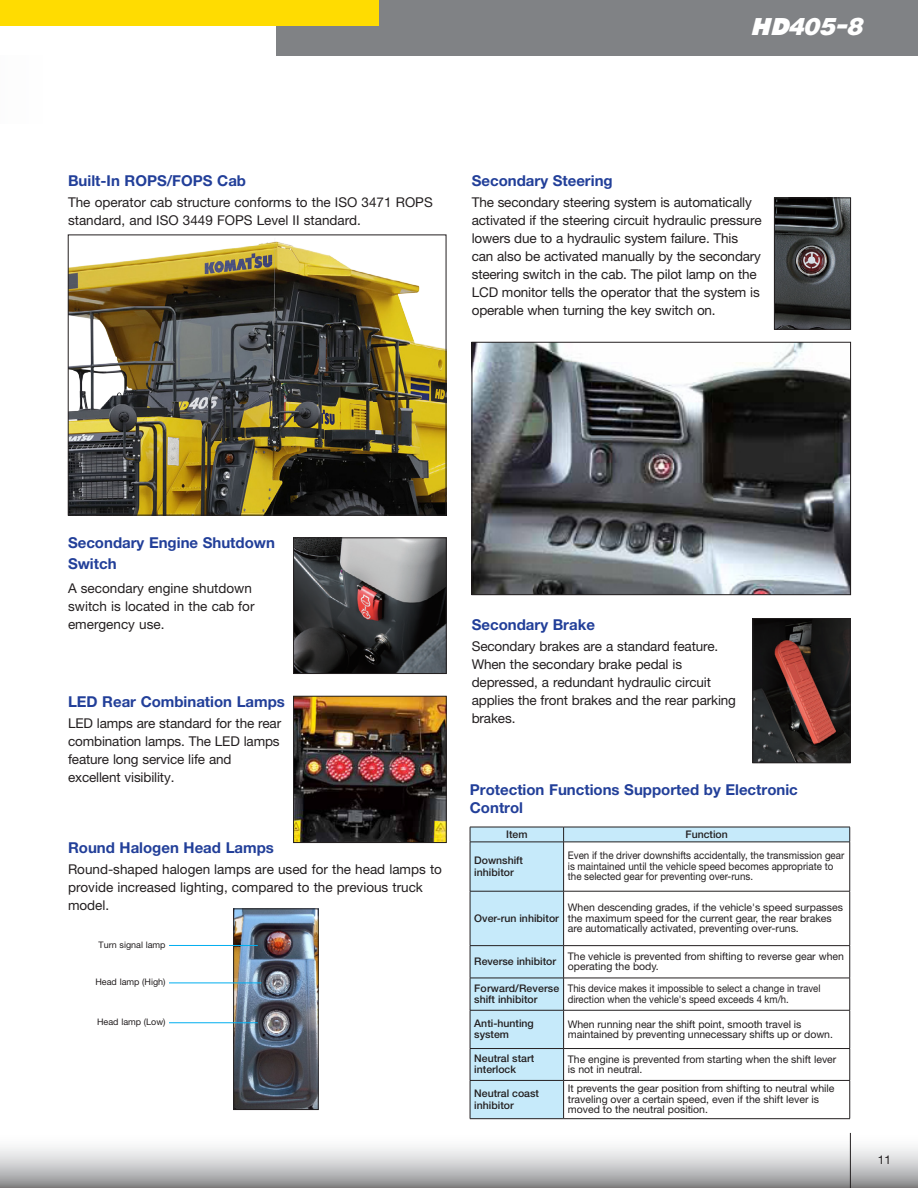
<style>
.page{position:relative;width:918px;height:1188px;background:#fff}
.page>*{position:absolute;margin:0;border:0;box-sizing:border-box;transform-origin:0 0}
.t1{font:italic 22.5px "Komatsu VI";letter-spacing:-.03em;color:#fff}
.t2{font:700 15px/21px "Helvetica Neue LT Pro";color:#223f99}
.t3{font:13.5px/18px "Helvetica Neue LT Pro";letter-spacing:-.01em;color:#231f20}
.t4{font:12px "Helvetica Neue LT Pro";color:#231f20}
.t5{font:10.5px/10.5px "Helvetica Neue";color:#231f20}
.t6{font:500 10.5px/11.2px "Helvetica Neue";color:#231f20}
.t7{font:10.5px/10.5px "Helvetica Neue";color:#231f20;scale:.93 1}
.t8{font:10.5px/10.5px "Helvetica Neue";color:#231f20;scale:.91 1}
.t9{font:9px "Helvetica Neue LT Pro";color:#231f20}
</style>
<div class="page">
<div style="left:276px;top:0;width:642px;height:55px;background:#808285"></div>
<div style="left:0;top:0;width:378px;height:25px;background:#ffdc01"></div>
<img style="left:295px;top:540px;width:149px;height:132px">
<div style="left:293px;top:538px;width:153px;height:136px;border:1px solid #231f20"></div>
<img style="left:474px;top:344px;width:375px;height:249px">
<div style="left:472px;top:342px;width:379px;height:253px;border:1px solid #231f20"></div>
<img style="left:755px;top:620px;width:93px;height:141px">
<div style="left:753px;top:618px;width:97px;height:145px;border:1px solid #231f20"></div>
<img style="left:776px;top:200px;width:73px;height:128px">
<div style="left:774px;top:198px;width:77px;height:132px;border:1px solid #231f20"></div>
<img style="left:295px;top:698px;width:149px;height:143px">
<div style="left:293px;top:696px;width:153px;height:147px;border:1px solid #231f20"></div>
<img style="left:70px;top:241px;width:374px;height:272px">
<div style="left:68px;top:235px;width:378px;height:280px;border:1px solid #231f20"></div>
<img style="left:235px;top:911px;width:81px;height:197px">
<div style="left:233px;top:909px;width:85px;height:201px;border:1px solid #231f20"></div>
<hr style="left:169px;top:983px;width:92px;height:1px;background:#00aeef">
<hr style="left:169px;top:1022px;width:89px;height:1px;background:#00aeef">
<hr style="left:169px;top:945px;width:89px;height:1px;background:#00aeef">
<div style="left:564px;top:827px;width:286px;height:15px;background:#c6eafa"></div>
<hr style="left:564px;top:827px;width:286px;height:1px;background:#231f20">
<div style="left:470px;top:827px;width:94px;height:291px;background:#c6eafa"></div>
<svg style="left:850px;top:827px;width:1px;height:15px"></svg>
<hr style="left:470px;top:842px;width:94px;height:1px;background:#231f20">
<hr style="left:470px;top:842px;width:1px;height:49px;background:#231f20">
<hr style="left:564px;top:842px;width:286px;height:1px;background:#231f20">
<hr style="left:563px;top:842px;width:1px;height:49px;background:#231f20">
<hr style="left:850px;top:842px;width:1px;height:49px;background:#231f20">
<hr style="left:470px;top:891px;width:94px;height:1px;background:#231f20">
<hr style="left:470px;top:891px;width:1px;height:54px;background:#231f20">
<hr style="left:564px;top:891px;width:286px;height:1px;background:#231f20">
<hr style="left:563px;top:891px;width:1px;height:54px;background:#231f20">
<hr style="left:850px;top:891px;width:1px;height:54px;background:#231f20">
<hr style="left:470px;top:945px;width:94px;height:1px;background:#231f20">
<hr style="left:470px;top:946px;width:1px;height:32px;background:#231f20">
<hr style="left:564px;top:945px;width:286px;height:1px;background:#231f20">
<hr style="left:563px;top:946px;width:1px;height:32px;background:#231f20">
<hr style="left:850px;top:946px;width:1px;height:32px;background:#231f20">
<hr style="left:470px;top:978px;width:94px;height:1px;background:#231f20">
<hr style="left:470px;top:978px;width:1px;height:32px;background:#231f20">
<hr style="left:564px;top:978px;width:286px;height:1px;background:#231f20">
<hr style="left:563px;top:978px;width:1px;height:32px;background:#231f20">
<hr style="left:850px;top:978px;width:1px;height:32px;background:#231f20">
<hr style="left:470px;top:1010px;width:94px;height:1px;background:#231f20">
<hr style="left:470px;top:1010px;width:1px;height:38px;background:#231f20">
<hr style="left:564px;top:1010px;width:286px;height:1px;background:#231f20">
<hr style="left:563px;top:1010px;width:1px;height:38px;background:#231f20">
<hr style="left:850px;top:1010px;width:1px;height:38px;background:#231f20">
<hr style="left:470px;top:1048px;width:94px;height:1px;background:#231f20">
<hr style="left:470px;top:1049px;width:1px;height:31px;background:#231f20">
<hr style="left:564px;top:1048px;width:286px;height:1px;background:#231f20">
<hr style="left:563px;top:1049px;width:1px;height:31px;background:#231f20">
<hr style="left:850px;top:1049px;width:1px;height:31px;background:#231f20">
<hr style="left:470px;top:1080px;width:94px;height:1px;background:#231f20">
<hr style="left:470px;top:1081px;width:1px;height:37px;background:#231f20">
<hr style="left:564px;top:1080px;width:286px;height:1px;background:#231f20">
<hr style="left:563px;top:1081px;width:1px;height:37px;background:#231f20">
<hr style="left:850px;top:1081px;width:1px;height:37px;background:#231f20">
<hr style="left:470px;top:1118px;width:94px;height:1px;background:#231f20">
<hr style="left:564px;top:1118px;width:286px;height:1px;background:#231f20">
<svg style="left:0;top:1133px;width:918px;height:55px"></svg>
<hr style="left:850px;top:1133px;width:1px;height:55px;background:#231f20">
<h1 class="t1" style="left:752px;top:15px;width:114px">HD405-8</h1>
<p class="t2" style="left:68px;top:170px;width:180px">Built-In ROPS/FOPS Cab</p>
<p class="t3" style="left:68px;top:193px;width:366px">The operator cab structure conforms to the ISO 3471 ROPS standard, and ISO 3449 FOPS Level II standard.</p>
<p class="t2" style="left:472px;top:170px;width:142px">Secondary Steering</p>
<p class="t3" style="left:472px;top:193px;width:291px">The secondary steering system is automatically activated if the steering circuit hydraulic pressure lowers due to a hydraulic system failure. This can also be activated manually by the secondary steering switch in the cab. The pilot lamp on the LCD monitor tells the operator that the system is operable when turning the key switch on.</p>
<p class="t2" style="left:68px;top:532px;width:208px">Secondary Engine Shutdown<br>Switch</p>
<p class="t3" style="left:68px;top:579px;width:188px">A secondary engine shutdown switch is located in the cab for emergency use.</p>
<p class="t2" style="left:68px;top:691px;width:218px">LED Rear Combination Lamps</p>
<p class="t3" style="left:68px;top:714px;width:215px">LED lamps are standard for the rear combination lamps. The LED lamps feature long service life and excellent visibility.</p>
<p class="t2" style="left:68px;top:837px;width:207px">Round Halogen Head Lamps</p>
<p class="t3" style="left:68px;top:860px;width:376px">Round-shaped halogen lamps are used for the head lamps to provide increased lighting, compared to the previous truck model.</p>
<p class="t9" style="left:99px;top:940px;width:69px">Turn signal lamp</p>
<p class="t9" style="left:95px;top:977px;width:72px">Head lamp (High)</p>
<p class="t9" style="left:97px;top:1017px;width:70px">Head lamp (Low)</p>
<p class="t2" style="left:472px;top:614px;width:125px">Secondary Brake</p>
<p class="t3" style="left:472px;top:637px;width:266px">Secondary brakes are a standard feature.<br>When the secondary brake pedal is depressed, a redundant hydraulic circuit applies the front brakes and the rear parking brakes.</p>
<p class="t2" style="left:470px;top:780px;width:330px;line-height:18px">Protection Functions Supported by Electronic<br>Control</p>
<p class="t6" style="left:506px;top:828px;width:23px">Item</p>
<p class="t6" style="left:685px;top:828px;width:44px">Function</p>
<p class="t6" style="left:474px;top:855px;width:50px">Downshift inhibitor</p>
<p class="t7" style="left:568px;top:850px;width:299px">Even if the driver downshifts accidentally, the transmission gear is maintained until the vehicle speed becomes appropriate to the selected gear for preventing over-runs.</p>
<p class="t6" style="left:474px;top:912px;width:86px">Over-run inhibitor</p>
<p class="t5" style="left:568px;top:902px;width:277px">When descending grades, if the vehicle's speed surpasses the maximum speed for the current gear, the rear brakes are automatically activated, preventing over-runs.</p>
<p class="t6" style="left:474px;top:956px;width:83px">Reverse inhibitor</p>
<p class="t5" style="left:568px;top:951px;width:278px">The vehicle is prevented from shifting to reverse gear when operating the body.</p>
<p class="t6" style="left:474px;top:982px;width:87px">Forward/Reverse shift inhibitor</p>
<p class="t8" style="left:568px;top:983px;width:279px">This device makes it impossible to select a change in travel direction when the vehicle's speed exceeds 4 km/h.</p>
<p class="t6" style="left:474px;top:1018px;width:61px">Anti-hunting system</p>
<p class="t5" style="left:568px;top:1018px;width:267px">When running near the shift point, smooth travel is maintained by preventing unnecessary shifts up or down.</p>
<p class="t6" style="left:474px;top:1053px;width:61px">Neutral start interlock</p>
<p class="t5" style="left:568px;top:1053px;width:270px">The engine is prevented from starting when the shift lever is not in neutral.</p>
<p class="t6" style="left:474px;top:1088px;width:66px">Neutral coast inhibitor</p>
<p class="t5" style="left:568px;top:1083px;width:268px">It prevents the gear position from shifting to neutral while traveling over a certain speed, even if the shift lever is moved to the neutral position.</p>
<p class="t4" style="left:878px;top:1153px;width:15px">11</p>
</div>
